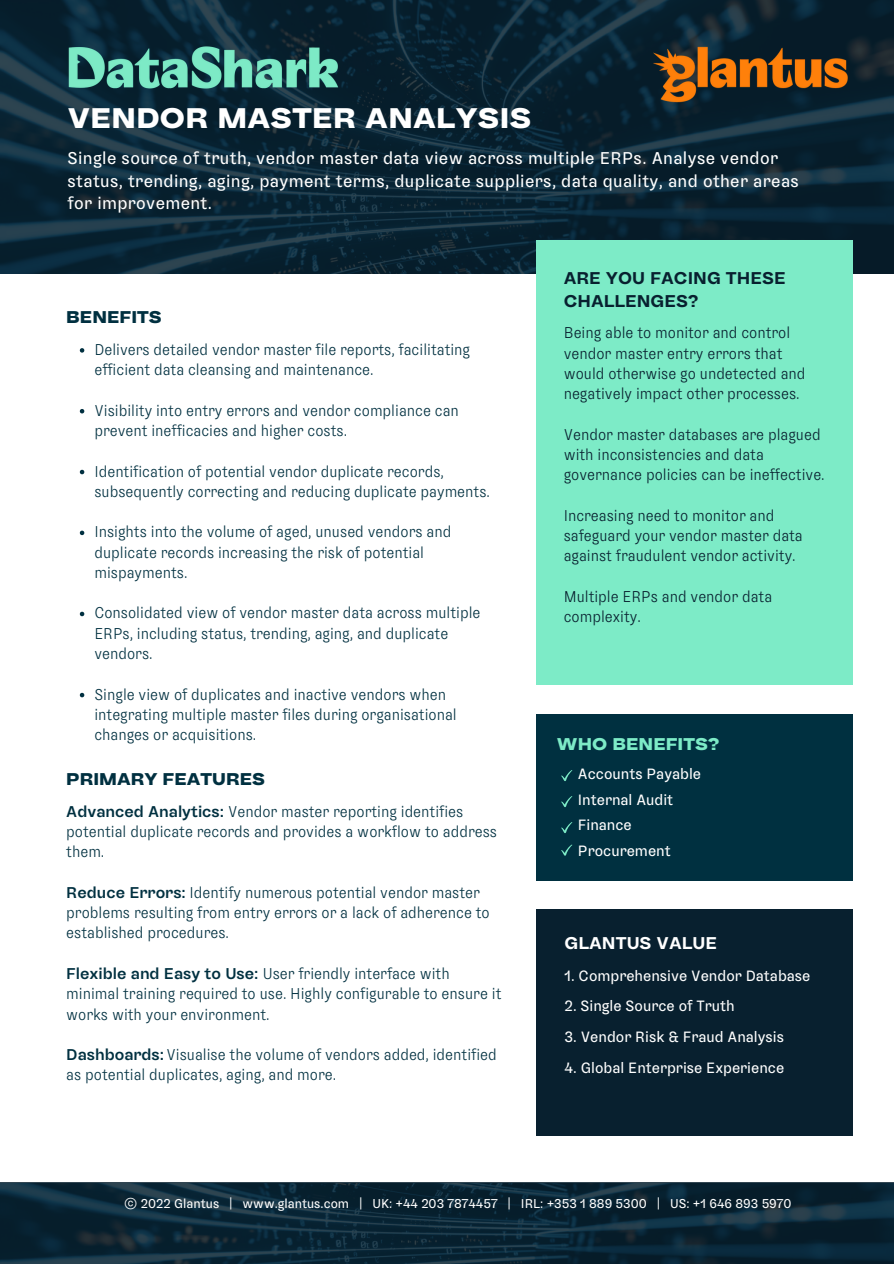
<style>
.page{position:relative;width:894px;height:1264px;background:#fff}
.page>*{position:absolute;margin:0;border:0;box-sizing:border-box;transform-origin:0 0}
.t1{font:900 30px "Sombra";letter-spacing:.01em;color:#fff}
.t2{font:18px/22.5px "Sombra";letter-spacing:.02em;color:#fff}
.t3{font:700 18px/22.5px "Sombra";color:#08202f}
.t4{font:900 18px "Sombra";color:#003040}
.t5{font:700 18px "Sombra";color:#fff}
.t6{font:900 18px "Sombra";color:#7debc7}
.t7{font:300 16.5px/20.2px "Sombra";color:#003040}
.t8{font:300 16.5px/20.2px "Sombra";color:#08202f}
.t9{font:15.75px/26px "Sombra";color:#fff}
.t10{font:13.5px "Sombra";color:#fff}
.s1{font-weight:500}
</style>
<div class="page">
<svg style="left:0;top:1182px;width:893px;height:81px;background:#0c2736"></svg>
<svg style="left:0;top:0;width:893px;height:274px;background:#0b2534"></svg>
<div style="left:535px;top:240px;width:317px;height:445px;background:#7debc7"></div>
<img style="left:66px;top:46px;width:274px;height:43px">
<div style="left:536px;top:909px;width:316px;height:226px;background:#08202f"></div>
<div style="left:536px;top:714px;width:316px;height:166px;background:#003040"></div>
<svg style="left:561px;top:770px;width:11px;height:11px"></svg>
<svg style="left:561px;top:796px;width:11px;height:11px"></svg>
<svg style="left:561px;top:822px;width:11px;height:11px"></svg>
<svg style="left:561px;top:844px;width:11px;height:11px"></svg>
<svg style="left:80px;top:348px;width:4px;height:4px"></svg>
<svg style="left:80px;top:409px;width:4px;height:4px"></svg>
<svg style="left:80px;top:470px;width:4px;height:4px"></svg>
<svg style="left:80px;top:530px;width:4px;height:5px"></svg>
<svg style="left:80px;top:611px;width:4px;height:5px"></svg>
<svg style="left:80px;top:692px;width:4px;height:5px"></svg>
<img style="left:650px;top:46px;width:202px;height:56px">
<h1 class="t1" style="left:68px;top:102px;width:465px">VENDOR MASTER ANALYSIS</h1>
<p class="t2" style="left:68px;top:147px;width:732px">Single source of truth, vendor master data view across multiple ERPs. Analyse vendor status, trending, aging, payment terms, duplicate suppliers, data quality, and other areas for improvement.</p>
<p class="t4" style="left:66px;top:307px;width:97px">BENEFITS</p>
<p class="t7" style="left:94px;top:339px;width:377px">Delivers detailed vendor master file reports, facilitating efficient data cleansing and maintenance.</p>
<p class="t7" style="left:94px;top:400px;width:366px">Visibility into entry errors and vendor compliance can prevent inefficacies and higher costs.</p>
<p class="t7" style="left:94px;top:461px;width:397px">Identification of potential vendor duplicate records, subsequently correcting and reducing duplicate payments.</p>
<p class="t7" style="left:94px;top:522px;width:358px">Insights into the volume of aged, unused vendors and duplicate records increasing the risk of potential mispayments.</p>
<p class="t7" style="left:94px;top:603px;width:387px">Consolidated view of vendor master data across multiple<br>ERPs, including status, trending, aging, and duplicate vendors.</p>
<p class="t7" style="left:94px;top:684px;width:364px">Single view of duplicates and inactive vendors when integrating multiple master files during organisational changes or acquisitions.</p>
<p class="t4" style="left:66px;top:769px;width:200px">PRIMARY FEATURES</p>
<p class="t7" style="left:66px;top:801px;width:432px"><span class="s1">Advanced Analytics:</span> Vendor master reporting identifies potential duplicate records and provides a workflow to address them.</p>
<p class="t7" style="left:66px;top:882px;width:425px"><span class="s1">Reduce Errors:</span> Identify numerous potential vendor master problems resulting from entry errors or a lack of adherence to established procedures.</p>
<p class="t7" style="left:66px;top:963px;width:436px"><span class="s1">Flexible and Easy to Use:</span> User friendly interface with minimal training required to use. Highly configurable to ensure it works with your environment.</p>
<p class="t7" style="left:66px;top:1044px;width:432px"><span class="s1">Dashboards:</span>Visualise the volume of vendors added, identified as potential duplicates, aging, and more.</p>
<p class="t3" style="left:563px;top:267px;width:223px">ARE YOU FACING THESE<br>CHALLENGES?</p>
<p class="t8" style="left:563px;top:323px;width:243px">Being able to monitor and control vendor master entry errors that would otherwise go undetected and negatively impact other processes.</p>
<p class="t8" style="left:563px;top:424px;width:262px">Vendor master databases are plagued with inconsistencies and data governance policies can be ineffective.</p>
<p class="t8" style="left:563px;top:505px;width:240px">Increasing need to monitor and safeguard your vendor master data against fraudulent vendor activity.</p>
<p class="t8" style="left:563px;top:586px;width:210px">Multiple ERPs and vendor data complexity.</p>
<p class="t6" style="left:556px;top:734px;width:164px">WHO BENEFITS?</p>
<p class="t9" style="left:577px;top:760px;width:125px">Accounts Payable<br>Internal Audit<br>Finance<br>Procurement</p>
<p class="t5" style="left:564px;top:933px;width:154px">GLANTUS VALUE</p>
<p class="t9" style="left:564px;top:962px;width:247px">1. Comprehensive Vendor Database</p>
<p class="t9" style="left:564px;top:993px;width:172px">2. Single Source of Truth</p>
<p class="t9" style="left:564px;top:1024px;width:221px">3. Vendor Risk &amp; Fraud Analysis</p>
<p class="t9" style="left:564px;top:1054px;width:221px">4. Global Enterprise Experience</p>
<p class="t10" style="left:124px;top:1196px;width:668px">© 2022 Glantus | www.glantus.com | UK: +44 203 7874457 | IRL: +353 1 889 5300 | US: +1 646 893 5970</p>
</div>
